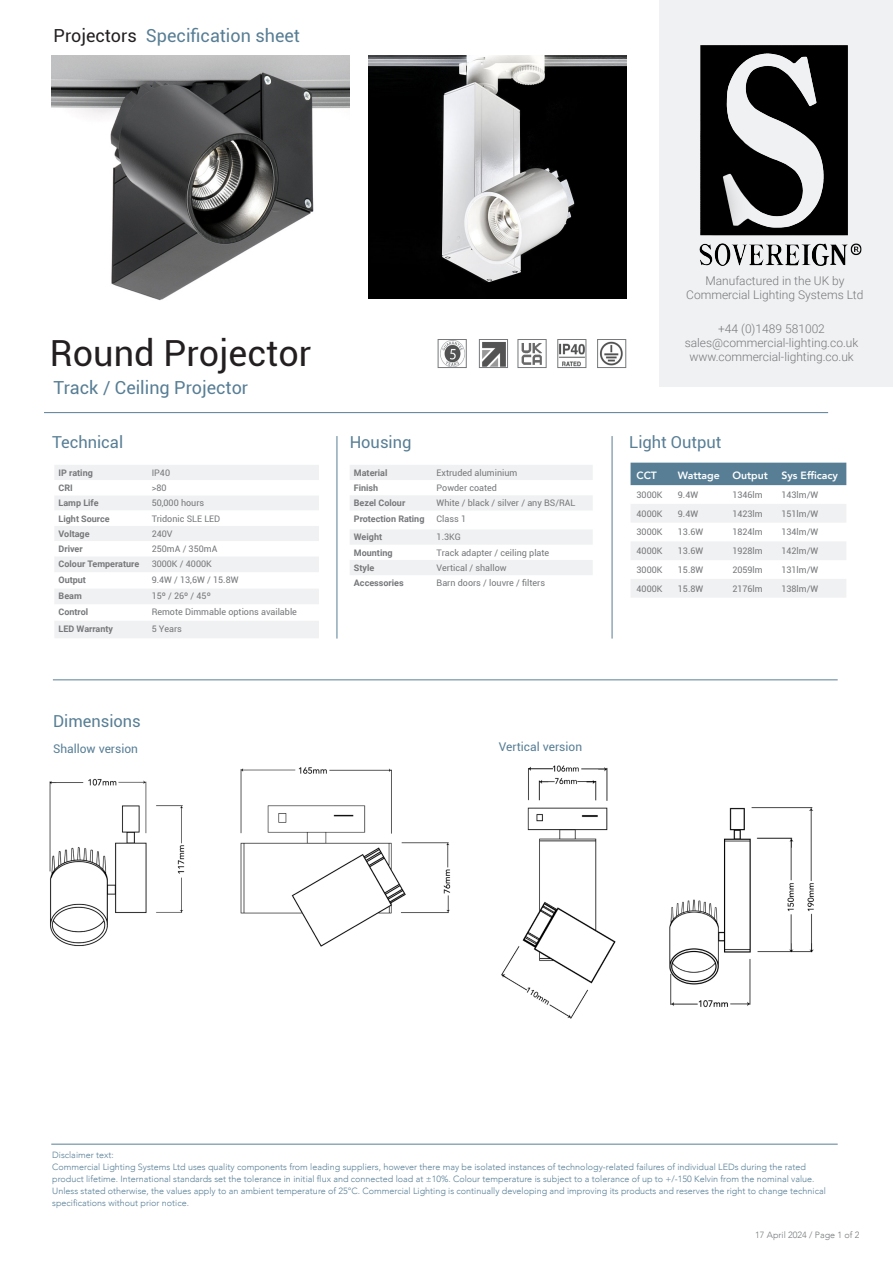
<style>
.page{position:relative;width:893px;height:1263px;background:#fff}
.page>*{position:absolute;margin:0;border:0;box-sizing:border-box;transform-origin:0 0}
.Main_Header{font:36px "Roboto";color:#231f20}
.Main_Header-2{font:18px "Roboto";color:#577e95}
.Main_Header-3{font:18px "Roboto";color:#231f20}
.Main_Text_Sub_Head{font:16.5px "Roboto";color:#577e95}
.Main_Header-4{font:16.5px "Roboto";color:#577e95}
.t1{font:300 12px/14.4px "Roboto";color:#76787b;text-align:center}
.Main_Text_Sub_Head-2{font:12px "Roboto";color:#577e95}
.Table_Subs{font:800 10.5px "Avenir";color:#fff}
.t2{font:300 9px/12px "Avenir";color:#577e95}
.Table_Subs-2{font:9px "Roboto";color:#76787b}
.Table_Text{font:9px "Roboto";color:#76787b}
.Table_Subs-3{font:700 9px "Roboto";color:#76787b}
.Table_Text-2{font:700 9px "Roboto";color:#76787b}
.t3{font:300 9px "Avenir";color:#76787b}
</style>
<div class="page">
<img style="left:51px;top:55px;width:299px;height:246px">
<img style="left:368px;top:55px;width:258px;height:243px">
<img style="left:482px;top:342px;width:24px;height:24px">
<div style="left:479px;top:339px;width:29px;height:29px;border:1px solid #76787b"></div>
<img style="left:440px;top:341px;width:25px;height:25px">
<div style="left:438px;top:339px;width:29px;height:29px;border:1px solid #76787b"></div>
<img style="left:559px;top:343px;width:25px;height:23px">
<div style="left:557px;top:339px;width:29px;height:29px;border:1px solid #76787b"></div>
<img style="left:600px;top:341px;width:23px;height:25px">
<div style="left:597px;top:339px;width:29px;height:29px;border:1px solid #76787b"></div>
<img style="left:521px;top:343px;width:21px;height:22px">
<div style="left:518px;top:339px;width:28px;height:29px;border:1px solid #76787b"></div>
<hr style="left:44px;top:412px;width:784px;height:1px;background:#577e95">
<div style="left:55px;top:465px;width:264px;height:173px;background:#f0f1f2"></div>
<svg style="left:55px;top:480px;width:264px;height:140px"></svg>
<svg style="left:350px;top:465px;width:243px;height:110px"></svg>
<hr style="left:53px;top:679px;width:785px;height:1px;background:#577e95">
<hr style="left:337px;top:436px;width:1px;height:203px;background:#577e95">
<div style="left:659px;top:0;width:234px;height:387px;background:#f0f1f2"></div>
<img style="left:699px;top:45px;width:163px;height:221px">
<hr style="left:51px;top:1144px;width:787px;height:1px;background:#577e95">
<div style="left:631px;top:463px;width:215px;height:22px;background:#577e95"></div>
<svg style="left:631px;top:504px;width:215px;height:93px"></svg>
<hr style="left:612px;top:436px;width:1px;height:203px;background:#577e95">
<img style="left:50px;top:767px;width:401px;height:180px">
<img style="left:501px;top:765px;width:313px;height:254px">
<p class="Main_Header-3" style="left:54px;top:23px;width:85px">Projectors</p>
<p class="Main_Header-2" style="left:146px;top:23px;width:155px">Specification sheet</p>
<p class="Main_Header" style="left:50px;top:328px;width:263px">Round Projector</p>
<p class="Main_Header-2" style="left:54px;top:374px;width:196px">Track / Ceiling Projector</p>
<p class="Main_Header-4" style="left:52px;top:431px;width:73px">Technical</p>
<p class="Main_Header-4" style="left:350px;top:431px;width:63px">Housing</p>
<p class="Table_Subs-3" style="left:59px;top:466px;width:36px">IP rating</p>
<p class="Table_Subs-2" style="left:152px;top:466px;width:20px">IP40</p>
<p class="Table_Subs-3" style="left:59px;top:481px;width:16px">CRI</p>
<p class="Table_Subs-2" style="left:152px;top:481px;width:16px">&gt;80</p>
<p class="Table_Subs-3" style="left:59px;top:497px;width:42px">Lamp Life</p>
<p class="Table_Text" style="left:152px;top:497px;width:54px">50,000 hours</p>
<p class="Table_Subs-3" style="left:59px;top:512px;width:53px">Light Source</p>
<p class="Table_Text" style="left:152px;top:512px;width:70px">Tridonic SLE LED</p>
<p class="Table_Text-2" style="left:59px;top:527px;width:33px">Voltage</p>
<p class="Table_Subs-2" style="left:152px;top:527px;width:22px">240V</p>
<p class="Table_Subs-3" style="left:59px;top:543px;width:26px">Driver</p>
<p class="Table_Subs-2" style="left:152px;top:543px;width:67px">250mA / 350mA</p>
<p class="Table_Text-2" style="left:59px;top:558px;width:82px">Colour Temperature</p>
<p class="Table_Subs-2" style="left:152px;top:558px;width:62px">3000K / 4000K</p>
<p class="Table_Text-2" style="left:59px;top:574px;width:29px">Output</p>
<p class="Table_Subs-2" style="left:152px;top:574px;width:88px">9.4W / 13,6W / 15.8W</p>
<p class="Table_Text-2" style="left:59px;top:590px;width:25px">Beam</p>
<p class="Table_Subs-2" style="left:152px;top:590px;width:61px">15º / 26º / 45º</p>
<p class="Table_Text-2" style="left:59px;top:606px;width:31px">Control</p>
<p class="Table_Subs-2" style="left:152px;top:606px;width:147px">Remote Dimmable options available</p>
<p class="Table_Subs-3" style="left:59px;top:622px;width:56px">LED Warranty</p>
<p class="Table_Text" style="left:152px;top:622px;width:32px">5 Years</p>
<p class="Table_Subs-3" style="left:354px;top:466px;width:35px">Material</p>
<p class="Table_Subs-2" style="left:437px;top:466px;width:82px">Extruded aluminium</p>
<p class="Table_Subs-3" style="left:354px;top:481px;width:26px">Finish</p>
<p class="Table_Subs-2" style="left:437px;top:481px;width:62px">Powder coated</p>
<p class="Table_Subs-3" style="left:354px;top:497px;width:53px">Bezel Colour</p>
<p class="Table_Subs-2" style="left:437px;top:497px;width:140px">White / black / silver / any BS/RAL</p>
<p class="Table_Subs-3" style="left:354px;top:512px;width:72px">Protection Rating</p>
<p class="Table_Subs-2" style="left:437px;top:512px;width:31px">Class 1</p>
<p class="Table_Text-2" style="left:354px;top:531px;width:30px">Weight</p>
<p class="Table_Subs-2" style="left:437px;top:531px;width:26px">1.3KG</p>
<p class="Table_Text-2" style="left:354px;top:546px;width:40px">Mounting</p>
<p class="Table_Subs-2" style="left:437px;top:546px;width:114px">Track adapter / ceiling plate</p>
<p class="Table_Text-2" style="left:354px;top:561px;width:22px">Style</p>
<p class="Table_Subs-2" style="left:437px;top:561px;width:72px">Vertical / shallow</p>
<p class="Table_Text-2" style="left:354px;top:577px;width:51px">Accessories</p>
<p class="Table_Text" style="left:437px;top:577px;width:110px">Barn doors / louvre / filters</p>
<p class="Main_Text_Sub_Head" style="left:53px;top:710px;width:89px">Dimensions</p>
<p class="Main_Text_Sub_Head-2" style="left:53px;top:741px;width:87px">Shallow version</p>
<p class="Main_Text_Sub_Head-2" style="left:499px;top:738px;width:85px">Vertical version</p>
<p class="t1" style="left:686px;top:273px;width:179px">Manufactured in the UK by<br>Commercial Lighting Systems Ltd</p>
<p class="t1" style="left:718px;top:321px;width:108px">+44 (0)1489 581002</p>
<p class="t1" style="left:685px;top:335px;width:175px">sales@commercial-lighting.co.uk</p>
<p class="t1" style="left:689px;top:349px;width:166px">www.commercial-lighting.co.uk</p>
<p class="Main_Text_Sub_Head" style="left:629px;top:431px;width:94px">Light Output</p>
<p class="Table_Subs" style="left:637px;top:467px;width:22px">CCT</p>
<p class="Table_Subs" style="left:678px;top:467px;width:44px">Wattage</p>
<p class="Table_Subs" style="left:732px;top:467px;width:37px">Output</p>
<p class="Table_Subs" style="left:781px;top:467px;width:58px">Sys Efficacy</p>
<p class="Table_Text" style="left:637px;top:488px;width:27px">3000K</p>
<p class="Table_Text" style="left:678px;top:488px;width:22px">9.4W</p>
<p class="Table_Text" style="left:732px;top:488px;width:32px">1346lm</p>
<p class="Table_Text" style="left:781px;top:488px;width:38px">143lm/W</p>
<p class="Table_Text" style="left:637px;top:507px;width:27px">4000K</p>
<p class="Table_Text" style="left:678px;top:507px;width:22px">9.4W</p>
<p class="Table_Text" style="left:732px;top:507px;width:32px">1423lm</p>
<p class="Table_Text" style="left:781px;top:507px;width:38px">151lm/W</p>
<p class="Table_Text" style="left:637px;top:526px;width:27px">3000K</p>
<p class="Table_Text" style="left:678px;top:526px;width:27px">13.6W</p>
<p class="Table_Text" style="left:732px;top:526px;width:32px">1824lm</p>
<p class="Table_Text" style="left:781px;top:526px;width:38px">134lm/W</p>
<p class="Table_Text" style="left:637px;top:545px;width:27px">4000K</p>
<p class="Table_Text" style="left:678px;top:545px;width:27px">13.6W</p>
<p class="Table_Text" style="left:732px;top:545px;width:32px">1928lm</p>
<p class="Table_Text" style="left:781px;top:545px;width:38px">142lm/W</p>
<p class="Table_Text" style="left:637px;top:563px;width:27px">3000K</p>
<p class="Table_Text" style="left:678px;top:563px;width:27px">15.8W</p>
<p class="Table_Text" style="left:732px;top:563px;width:32px">2059lm</p>
<p class="Table_Text" style="left:781px;top:563px;width:38px">131lm/W</p>
<p class="Table_Text" style="left:637px;top:582px;width:27px">4000K</p>
<p class="Table_Text" style="left:678px;top:582px;width:27px">15.8W</p>
<p class="Table_Text" style="left:732px;top:582px;width:32px">2176lm</p>
<p class="Table_Text" style="left:781px;top:582px;width:38px">138lm/W</p>
<p class="t2" style="left:52px;top:1149px;width:63px">Disclaimer text:</p>
<p class="t2" style="left:52px;top:1161px;width:775px">Commercial Lighting Systems Ltd uses quality components from leading suppliers, however there may be isolated instances of technology-related failures of individual LEDs during the rated product lifetime. International standards set the tolerance in initial flux and connected load at ±10%. Colour temperature is subject to a tolerance of up to +/-150 Kelvin from the nominal value.<br>Unless stated otherwise, the values apply to an ambient temperature of 25°C. Commercial Lighting is continually developing and improving its products and reserves the right to change technical specifications without prior notice.</p>
<p class="t3" style="left:755px;top:1229px;width:106px">17 April 2024 / Page 1 of 2</p>
</div>
